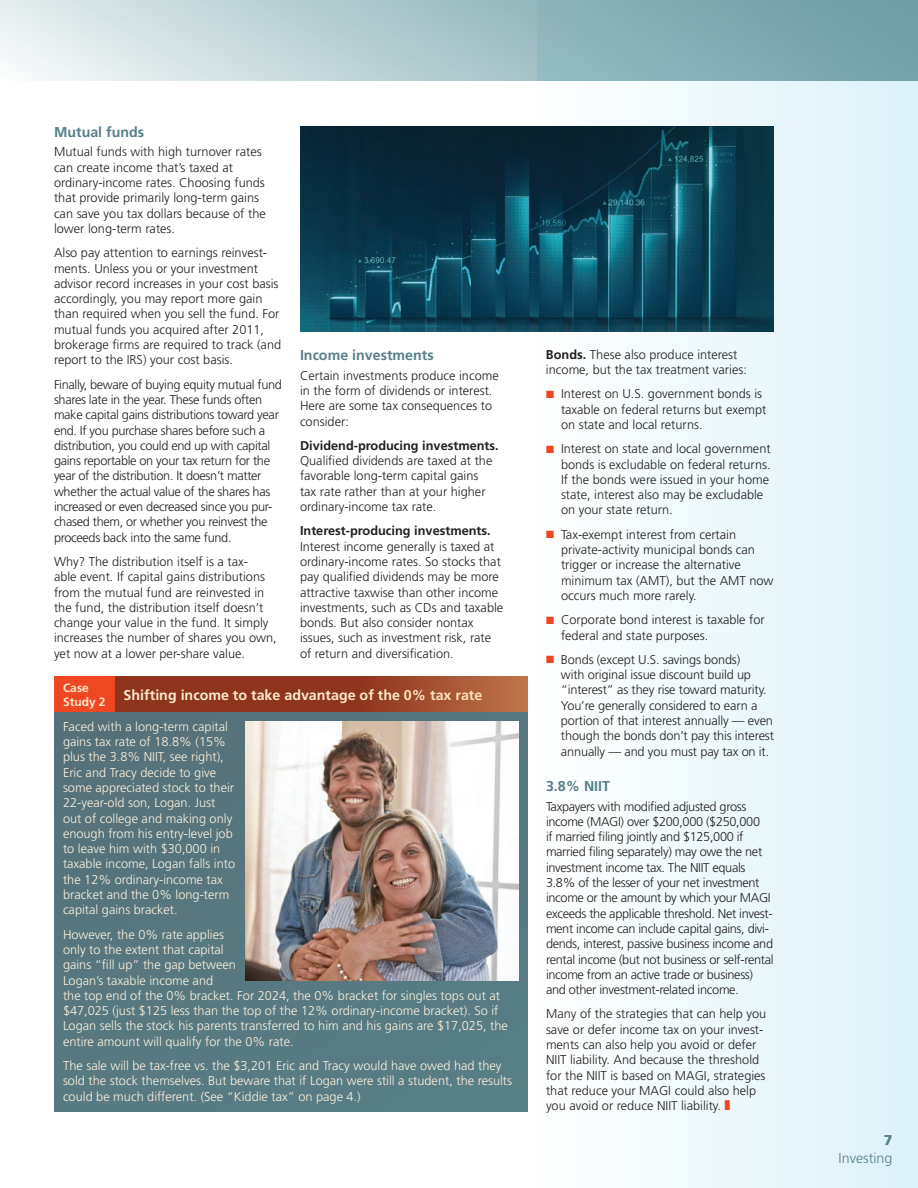
<style>
.page{position:relative;width:918px;height:1188px;background:#fff}
.page>*{position:absolute;margin:0;border:0;box-sizing:border-box;transform-origin:0 0}
.t1{font:700 14.25px "Frutiger LT Std";color:#fde9ca}
.t2{font:700 14.25px "Frutiger LT Std";color:#578087}
.t3{font:300 14.25px "Frutiger LT Std";color:#578087}
.t4{font:900 14.25px "Frutiger LT Std";color:#578087}
.t5{font:300 12.75px/15.3px "Frutiger LT Std";color:#231f20}
.t6{font:300 12.75px/15.3px "Frutiger LT Std";letter-spacing:-.025em;color:#231f20}
.t7{font:300 12.75px/15.3px "Frutiger LT Std";color:#fdf1dc}
.t8{font:700 12.75px "Frutiger LT Std";color:#231f20}
.t9{font:700 12px/14.4px "Frutiger LT Std";color:#fde9ca}
.s1{font-weight:700}
.s2{color:#ef4722}
</style>
<div class="page">
<div style="left:537px;top:0;width:381px;height:1188px;background:linear-gradient(to right,#fefefe,#dcf1f8)"></div>
<div style="left:0;top:0;width:918px;height:81px;background:linear-gradient(to right,#ebf2f2,#6599a1)"></div>
<img style="left:300px;top:126px;width:474px;height:205px">
<div style="left:54px;top:712px;width:474px;height:399px;background:#577880"></div>
<div style="left:54px;top:676px;width:474px;height:36px;background:#8f341d"></div>
<div style="left:54px;top:676px;width:61px;height:36px;background:#ef4722"></div>
<div style="left:357px;top:676px;width:171px;height:36px;background:linear-gradient(to right,#8e331c,#be764b)"></div>
<img style="left:246px;top:721px;width:273px;height:260px">
<p class="t2" style="left:54px;top:126px;width:92px">Mutual funds</p>
<p class="t5" style="left:54px;top:145px;width:213px">Mutual funds with high turnover rates can create income that’s taxed at ordinary-income rates. Choosing funds that provide primarily long-term gains can save you tax dollars because of the lower long-term rates.</p>
<p class="t5" style="left:54px;top:246px;width:229px">Also pay attention to earnings reinvest&shy;ments. Unless you or your investment advisor record increases in your cost basis accordingly, you may report more gain than required when you sell the fund. For mutual funds you acquired after 2011, brokerage firms are required to track (and report to the IRS) your cost basis.</p>
<p class="t6" style="left:54px;top:378px;width:229px">Finally, beware of buying equity mutual fund shares late in the year. These funds often make capital gains distributions toward year end. If you purchase shares before such a distribution, you could end up with capital gains reportable on your tax return for the year of the distribution. It doesn’t matter whether the actual value of the shares has increased or even decreased since you pur&shy;chased them, or whether you reinvest the proceeds back into the same fund.</p>
<p class="t5" style="left:54px;top:555px;width:224px">Why? The distribution itself is a tax-<br>able event. If capital gains distributions from the mutual fund are reinvested in the fund, the distribution itself doesn’t change your value in the fund. It simply increases the number of shares you own, yet now at a lower per-share value.</p>
<p class="t2" style="left:300px;top:349px;width:135px">Income investments</p>
<p class="t5" style="left:300px;top:368px;width:200px">Certain investments produce income in the form of dividends or interest.<br>Here are some tax consequences to consider:</p>
<p class="t8" style="left:300px;top:440px;width:200px">Dividend-producing investments.</p>
<p class="t5" style="left:300px;top:454px;width:194px">Qualified dividends are taxed at the favorable long-term capital gains tax rate rather than at your higher ordinary-income tax rate.</p>
<p class="t8" style="left:300px;top:526px;width:192px">Interest-producing investments.</p>
<p class="t5" style="left:300px;top:540px;width:205px">Interest income generally is taxed at ordinary-income rates. So stocks that pay qualified dividends may be more attractive taxwise than other income investments, such as CDs and taxable bonds. But also consider nontax issues, such as investment risk, rate of return and diversification.</p>
<p class="t9" style="left:63px;top:681px;width:44px">Case<br>Study 2</p>
<p class="t1" style="left:124px;top:689px;width:360px">Shifting income to take advantage of the 0% tax rate</p>
<p class="t7" style="left:63px;top:720px;width:174px">Faced with a long-term capital gains tax rate of 18.8% (15% plus the 3.8% NIIT, see right),<br>Eric and Tracy decide to give some appreciated stock to their<br>22-year-old son, Logan. Just out of college and making only enough from his entry-level job to leave him with $30,000 in taxable income, Logan falls into the 12% ordinary-income tax bracket and the 0% long-term capital gains bracket.</p>
<p class="t7" style="left:63px;top:927px;width:446px">However, the 0% rate applies<br>only to the extent that capital<br>gains “fill up” the gap between<br>Logan’s taxable income and<br>the top end of the 0% bracket. For 2024, the 0% bracket for singles tops out at $47,025 (just $125 less than the top of the 12% ordinary-income bracket). So if Logan sells the stock his parents transferred to him and his gains are $17,025, the entire amount will qualify for the 0% rate.</p>
<p class="t7" style="left:63px;top:1059px;width:451px">The sale will be tax-free vs. the $3,201 Eric and Tracy would have owed had they sold the stock themselves. But beware that if Logan were still a student, the results could be much different. (See “Kiddie tax” on page 4.)</p>
<p class="t5" style="left:546px;top:348px;width:202px"><span class="s1">Bonds.</span> These also produce interest income, but the tax treatment varies:</p>
<p class="t5" style="left:561px;top:387px;width:207px;text-indent:-15px"><span class="s2">■</span> Interest on U.S. government bonds is taxable on federal returns but exempt on state and local returns.</p>
<p class="t5" style="left:561px;top:442px;width:211px;text-indent:-15px"><span class="s2">■</span> Interest on state and local government bonds is excludable on federal returns.<br>If the bonds were issued in your home state, interest also may be excludable on your state return.</p>
<p class="t5" style="left:561px;top:528px;width:214px;text-indent:-15px"><span class="s2">■</span> Tax-exempt interest from certain private-activity municipal bonds can trigger or increase the alternative minimum tax (AMT), but the AMT now occurs much more rarely.</p>
<p class="t5" style="left:561px;top:613px;width:205px;text-indent:-15px"><span class="s2">■</span> Corporate bond interest is taxable for federal and state purposes.</p>
<p class="t5" style="left:561px;top:653px;width:215px;text-indent:-15px"><span class="s2">■</span> Bonds (except U.S. savings bonds)<br>with original issue discount build up “interest” as they rise toward maturity.<br>You’re generally considered to earn a portion of that interest annually — even though the bonds don’t pay this interest annually — and you must pay tax on it.</p>
<p class="t2" style="left:546px;top:780px;width:66px">3.8% NIIT</p>
<p class="t6" style="left:546px;top:799px;width:229px">Taxpayers with modified adjusted gross income (MAGI) over $200,000 ($250,000<br>if married filing jointly and $125,000 if married filing separately) may owe the net investment income tax. The NIIT equals 3.8% of the lesser of your net investment income or the amount by which your MAGI exceeds the applicable threshold. Net invest&shy;ment income can include capital gains, divi&shy;dends, interest, passive business income and rental income (but not business or self-rental income from an active trade or business) and other investment-related income.</p>
<p class="t5" style="left:546px;top:1007px;width:222px">Many of the strategies that can help you save or defer income tax on your invest&shy;ments can also help you avoid or defer NIIT liability. And because the threshold for the NIIT is based on MAGI, strategies that reduce your MAGI could also help you avoid or reduce NIIT liability. <span class="s2">❚</span></p>
<p class="t4" style="left:884px;top:1132px;width:10px">7</p>
<p class="t3" style="left:839px;top:1152px;width:55px">Investing</p>
</div>
